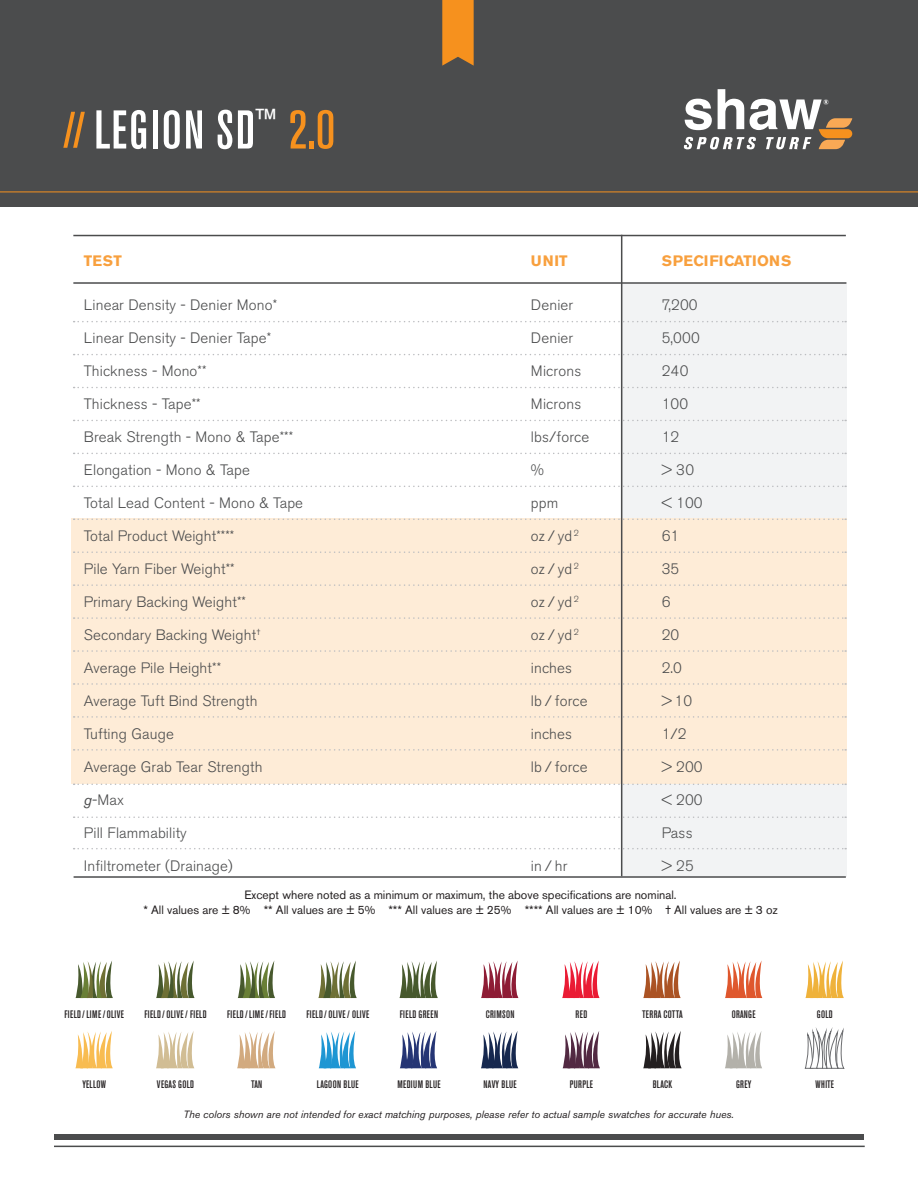
<style>
.page{position:relative;width:918px;height:1188px;background:#fff}
.page>*{position:absolute;margin:0;border:0;box-sizing:border-box;transform-origin:0 0}
.t1{font:500 condensed 54px "Akzidenz Grotesk BE";letter-spacing:.035em;color:#fff}
.t2{font:300 15px/33px "Akzidenz Grotesk BE";letter-spacing:.01em;color:#4b4c4d}
.t3{font:700 15px "Akzidenz Grotesk BE";letter-spacing:.01em;color:#f8a03e}
.t4{font:12px/15px "Akzidenz Grotesk BE";color:#231f20;text-align:center}
.t5{font:500 condensed 10.8px "Akzidenz Grotesk BE";letter-spacing:.03em;color:#231f20}
.t6{font:italic 10.5px "Akzidenz Grotesk BE";color:#231f20}
.s1{font-size:51px;color:#f6911e}
.s2{color:#f6911e}
.s3{font-weight:400;font-style:italic}
</style>
<div class="page">
<div style="left:0;top:0;width:918px;height:207px;background:#4b4c4d"></div>
<svg style="left:442px;top:0;width:32px;height:66px;background:#e68a22"></svg>
<hr style="left:0;top:192px;width:918px;height:1px;background:#f6911e">
<div style="left:621px;top:284px;width:225px;height:592px;background:#f2f3f4"></div>
<div style="left:71px;top:519px;width:775px;height:265px;background:#feecd7"></div>
<hr style="left:73px;top:282px;width:773px;height:2px;background:#4b4c4d">
<hr style="left:73px;top:235px;width:773px;height:1px;background:#4b4c4d">
<hr style="left:621px;top:235px;width:1px;height:641px;background:#4b4c4d">
<hr style="left:74px;top:876px;width:772px;height:2px;background:#4b4c4d">
<svg style="left:74px;top:321px;width:772px;height:1px"></svg>
<svg style="left:74px;top:354px;width:772px;height:1px"></svg>
<svg style="left:74px;top:486px;width:772px;height:1px"></svg>
<svg style="left:74px;top:617px;width:772px;height:2px"></svg>
<svg style="left:74px;top:749px;width:772px;height:2px"></svg>
<svg style="left:74px;top:816px;width:772px;height:2px"></svg>
<svg style="left:74px;top:848px;width:772px;height:1px"></svg>
<svg style="left:74px;top:420px;width:772px;height:1px"></svg>
<svg style="left:74px;top:551px;width:772px;height:2px"></svg>
<svg style="left:74px;top:683px;width:772px;height:2px"></svg>
<svg style="left:74px;top:387px;width:772px;height:1px"></svg>
<svg style="left:74px;top:519px;width:772px;height:1px"></svg>
<svg style="left:74px;top:650px;width:772px;height:2px"></svg>
<svg style="left:74px;top:453px;width:772px;height:1px"></svg>
<svg style="left:74px;top:584px;width:772px;height:2px"></svg>
<svg style="left:74px;top:716px;width:772px;height:2px"></svg>
<svg style="left:74px;top:784px;width:772px;height:1px"></svg>
<div style="left:54px;top:1134px;width:810px;height:6px;background:#4b4c4d"></div>
<hr style="left:54px;top:1146px;width:811px;height:1px;background:#4b4c4d">
<svg style="left:76px;top:961px;width:37px;height:37px"></svg>
<svg style="left:725px;top:960px;width:37px;height:38px"></svg>
<svg style="left:563px;top:1031px;width:37px;height:37px"></svg>
<svg style="left:238px;top:960px;width:37px;height:38px"></svg>
<svg style="left:75px;top:1031px;width:38px;height:37px"></svg>
<svg style="left:725px;top:1031px;width:37px;height:37px"></svg>
<svg style="left:481px;top:960px;width:38px;height:38px"></svg>
<svg style="left:319px;top:1031px;width:37px;height:37px"></svg>
<svg style="left:562px;top:960px;width:38px;height:38px"></svg>
<svg style="left:400px;top:1031px;width:37px;height:37px"></svg>
<svg style="left:643px;top:960px;width:38px;height:38px"></svg>
<svg style="left:481px;top:1031px;width:37px;height:37px"></svg>
<svg style="left:156px;top:960px;width:39px;height:38px"></svg>
<svg style="left:805px;top:961px;width:39px;height:37px"></svg>
<svg style="left:643px;top:1031px;width:39px;height:37px"></svg>
<svg style="left:318px;top:960px;width:39px;height:38px"></svg>
<svg style="left:156px;top:1031px;width:38px;height:37px"></svg>
<svg style="left:805px;top:1027px;width:39px;height:42px"></svg>
<svg style="left:399px;top:961px;width:39px;height:37px"></svg>
<svg style="left:237px;top:1031px;width:39px;height:37px"></svg>
<svg style="left:684px;top:89px;width:168px;height:60px"></svg>
<h1 class="t1" style="left:63px;top:100px;width:274px"><span class="s1">//</span>LEGION SD<sup>™</sup> <span class="s2">2.0</span></h1>
<p class="t3" style="left:84px;top:252px;width:39px">TEST</p>
<p class="t3" style="left:662px;top:252px;width:131px">SPECIFICATIONS</p>
<p class="t2" style="left:662px;top:288px;width:37px">7,200</p>
<p class="t2" style="left:662px;top:321px;width:40px">5,000</p>
<p class="t2" style="left:662px;top:354px;width:28px">240</p>
<p class="t2" style="left:662px;top:387px;width:28px">100<br>12</p>
<p class="t2" style="left:662px;top:453px;width:34px">&gt; 30</p>
<p class="t2" style="left:662px;top:486px;width:42px">&lt; 100</p>
<p class="t2" style="left:662px;top:519px;width:19px">61</p>
<p class="t2" style="left:662px;top:552px;width:19px">35</p>
<p class="t2" style="left:662px;top:585px;width:10px">6</p>
<p class="t2" style="left:662px;top:618px;width:19px">20</p>
<p class="t2" style="left:662px;top:651px;width:22px">2.0</p>
<p class="t2" style="left:662px;top:684px;width:32px">&gt; 10</p>
<p class="t2" style="left:662px;top:717px;width:26px">1/2</p>
<p class="t2" style="left:662px;top:750px;width:42px">&gt; 200</p>
<p class="t2" style="left:662px;top:783px;width:42px">&lt; 200</p>
<p class="t2" style="left:662px;top:816px;width:32px">Pass</p>
<p class="t2" style="left:662px;top:849px;width:34px">&gt; 25</p>
<p class="t4" style="left:143px;top:888px;width:636px">Except where noted as a minimum or maximum, the above specifications are nominal.<br>* All values are ± 8% ** All values are ± 5% *** All values are ± 25% **** All values are ± 10% † All values are ± 3 oz</p>
<p class="t3" style="left:531px;top:252px;width:38px">UNIT</p>
<p class="t2" style="left:84px;top:288px;width:195px">Linear Density - Denier Mono*</p>
<p class="t2" style="left:84px;top:321px;width:189px">Linear Density - Denier Tape*</p>
<p class="t2" style="left:84px;top:354px;width:124px">Thickness - Mono**</p>
<p class="t2" style="left:84px;top:387px;width:211px">Thickness - Tape**<br>Break Strength - Mono &amp; Tape***</p>
<p class="t2" style="left:84px;top:453px;width:168px">Elongation - Mono &amp; Tape</p>
<p class="t2" style="left:84px;top:486px;width:221px">Total Lead Content - Mono &amp; Tape</p>
<p class="t2" style="left:84px;top:519px;width:152px">Total Product Weight****</p>
<p class="t2" style="left:84px;top:552px;width:152px">Pile Yarn Fiber Weight**</p>
<p class="t2" style="left:84px;top:585px;width:164px">Primary Backing Weight**</p>
<p class="t2" style="left:84px;top:618px;width:179px">Secondary Backing Weight<sup>†</sup></p>
<p class="t2" style="left:84px;top:651px;width:139px">Average Pile Height**</p>
<p class="t2" style="left:84px;top:684px;width:175px">Average Tuft Bind Strength</p>
<p class="t2" style="left:84px;top:717px;width:92px">Tufting Gauge</p>
<p class="t2" style="left:84px;top:750px;width:180px">Average Grab Tear Strength</p>
<p class="t2" style="left:84px;top:783px;width:42px"><span class="s3">g</span>-Max</p>
<p class="t2" style="left:84px;top:816px;width:104px">Pill Flammability</p>
<p class="t2" style="left:84px;top:849px;width:150px">Infiltrometer (Drainage)</p>
<p class="t2" style="left:531px;top:288px;width:44px">Denier</p>
<p class="t2" style="left:531px;top:321px;width:44px">Denier</p>
<p class="t2" style="left:531px;top:354px;width:52px">Microns</p>
<p class="t2" style="left:531px;top:387px;width:60px">Microns lbs/force</p>
<p class="t2" style="left:531px;top:453px;width:15px">%</p>
<p class="t2" style="left:531px;top:486px;width:29px">ppm</p>
<p class="t2" style="left:531px;top:519px;width:50px">oz / yd <sup>2</sup></p>
<p class="t2" style="left:531px;top:552px;width:50px">oz / yd <sup>2</sup></p>
<p class="t2" style="left:531px;top:585px;width:50px">oz / yd <sup>2</sup></p>
<p class="t2" style="left:531px;top:618px;width:50px">oz / yd <sup>2</sup></p>
<p class="t2" style="left:531px;top:651px;width:43px">inches</p>
<p class="t2" style="left:531px;top:684px;width:58px">lb / force</p>
<p class="t2" style="left:531px;top:717px;width:43px">inches</p>
<p class="t2" style="left:531px;top:750px;width:58px">lb / force</p>
<p class="t2" style="left:531px;top:849px;width:38px">in / hr</p>
<p class="t5" style="left:486px;top:1008px;width:30px">CRIMSON</p>
<p class="t5" style="left:64px;top:1008px;width:61px">FIELD/LIME/OLIVE</p>
<p class="t5" style="left:732px;top:1008px;width:26px">ORANGE</p>
<p class="t5" style="left:144px;top:1008px;width:64px">FIELD/OLIVE/ FIELD</p>
<p class="t5" style="left:817px;top:1008px;width:17px">GOLD</p>
<p class="t5" style="left:400px;top:1008px;width:40px">FIELD GREEN</p>
<p class="t5" style="left:642px;top:1008px;width:42px">TERRA COTTA</p>
<p class="t5" style="left:306px;top:1008px;width:64px">FIELD/OLIVE/ OLIVE</p>
<p class="t5" style="left:227px;top:1008px;width:60px">FIELD/LIME/FIELD</p>
<p class="t5" style="left:576px;top:1008px;width:13px">RED</p>
<p class="t5" style="left:157px;top:1079px;width:38px">VEGAS GOLD</p>
<p class="t5" style="left:816px;top:1079px;width:20px">WHITE</p>
<p class="t5" style="left:82px;top:1079px;width:25px">YELLOW</p>
<p class="t5" style="left:736px;top:1079px;width:17px">GREY</p>
<p class="t5" style="left:317px;top:1079px;width:43px">LAGOON BLUE</p>
<p class="t5" style="left:653px;top:1079px;width:21px">BLACK</p>
<p class="t5" style="left:397px;top:1079px;width:45px">MEDIUM BLUE</p>
<p class="t5" style="left:484px;top:1079px;width:35px">NAVY BLUE</p>
<p class="t5" style="left:570px;top:1079px;width:25px">PURPLE</p>
<p class="t5" style="left:251px;top:1079px;width:13px">TAN</p>
<p class="t6" style="left:184px;top:1108px;width:552px">The colors shown are not intended for exact matching purposes, please refer to actual sample swatches for accurate hues.</p>
</div>
